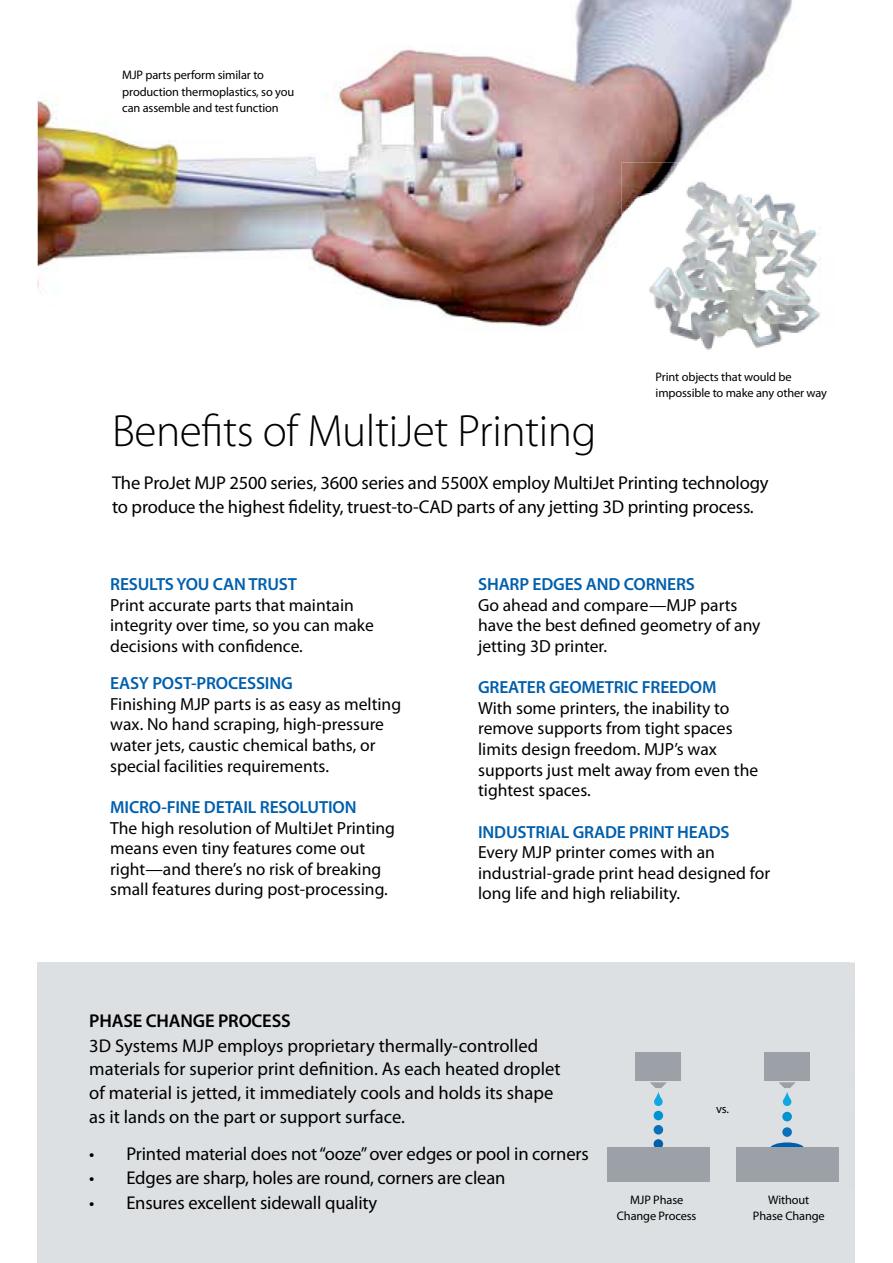
<style>
.page{position:relative;width:893px;height:1263px;background:#fff}
.page>*{position:absolute;margin:0;border:0;box-sizing:border-box;transform-origin:0 0}
.t1{font:300 45.45px "Myriad Pro";letter-spacing:-.01em;color:#000}
.t2{font:18.6px/23.7px "Myriad Pro";letter-spacing:-.01em;color:#000}
.t3{font:600 18.6px "Myriad Pro";letter-spacing:-.01em;color:#000}
.t4{font:17.55px/20.7px "Myriad Pro";color:#000}
.t5{font:600 17.55px "Myriad Pro";letter-spacing:-.01em;color:#005fad}
.t6{font:12.45px/16.5px "Myriad Pro";letter-spacing:-.01em;color:#000}
</style>
<div class="page">
<img style="left:38px;top:0;width:754px;height:328px">
<div style="left:38px;top:962px;width:817px;height:301px;background:#dde0e2"></div>
<div style="left:635px;top:1052px;width:46px;height:29px;background:#9ca1a8"></div>
<div style="left:653px;top:1111px;width:10px;height:9px;background:#0092d1;border-radius:50%"></div>
<div style="left:654px;top:1125px;width:9px;height:10px;background:#0971b9;border-radius:50%"></div>
<div style="left:653px;top:1139px;width:10px;height:10px;background:#005fad;border-radius:50%"></div>
<div style="left:770px;top:1142px;width:34px;height:13px;background:#005fad;border-radius:50%"></div>
<div style="left:607px;top:1147px;width:103px;height:34px;background:#9ca1a8"></div>
<div style="left:736px;top:1147px;width:102px;height:34px;background:#9ca1a8"></div>
<svg style="left:650px;top:1082px;width:17px;height:24px"></svg>
<div style="left:764px;top:1052px;width:46px;height:29px;background:#9ca1a8"></div>
<div style="left:782px;top:1112px;width:10px;height:9px;background:#0092d1;border-radius:50%"></div>
<div style="left:782px;top:1127px;width:10px;height:10px;background:#0971b9;border-radius:50%"></div>
<svg style="left:779px;top:1082px;width:17px;height:24px"></svg>
<img style="left:622px;top:162px;width:196px;height:188px">
<p class="t6" style="left:122px;top:68px;width:174px">MJP parts perform similar to production thermoplastics, so you can assemble and test function</p>
<p class="t6" style="left:655px;top:369px;width:173px">Print objects that would be impossible to make any other way</p>
<h1 class="t1" style="left:112px;top:413px;width:486px">Benefits of MultiJet Printing</h1>
<p class="t2" style="left:112px;top:472px;width:658px">The ProJet MJP 2500 series, 3600 series and 5500X employ MultiJet Printing technology to produce the highest fidelity, truest-to-CAD parts of any jetting 3D printing process.</p>
<p class="t5" style="left:110px;top:578px;width:188px">RESULTS YOU CAN TRUST</p>
<p class="t4" style="left:110px;top:596px;width:265px">Print accurate parts that maintain integrity over time, so you can make decisions with confidence.</p>
<p class="t5" style="left:110px;top:677px;width:184px">EASY POST-PROCESSING</p>
<p class="t4" style="left:110px;top:695px;width:292px">Finishing MJP parts is as easy as melting wax. No hand scraping, high-pressure water jets, caustic chemical baths, or special facilities requirements.</p>
<p class="t5" style="left:110px;top:800px;width:248px">MICRO-FINE DETAIL RESOLUTION</p>
<p class="t4" style="left:110px;top:818px;width:286px">The high resolution of MultiJet Printing means even tiny features come out right—and there’s no risk of breaking small features during post-processing.</p>
<p class="t5" style="left:478px;top:577px;width:218px">SHARP EDGES AND CORNERS</p>
<p class="t4" style="left:478px;top:596px;width:284px">Go ahead and compare—MJP parts have the best defined geometry of any jetting 3D printer.</p>
<p class="t5" style="left:478px;top:681px;width:240px">GREATER GEOMETRIC FREEDOM</p>
<p class="t4" style="left:478px;top:699px;width:282px">With some printers, the inability to remove supports from tight spaces limits design freedom. MJP’s wax supports just melt away from even the tightest spaces.</p>
<p class="t5" style="left:478px;top:825px;width:253px">INDUSTRIAL GRADE PRINT HEADS</p>
<p class="t4" style="left:478px;top:843px;width:293px">Every MJP printer comes with an industrial-grade print head designed for long life and high reliability.</p>
<p class="t3" style="left:89px;top:1014px;width:203px">PHASE CHANGE PROCESS</p>
<p class="t2" style="left:89px;top:1035px;width:473px">3D Systems MJP employs proprietary thermally-controlled materials for superior print definition. As each heated droplet of material is jetted, it immediately cools and holds its shape as it lands on the part or support surface.</p>
<p class="t2" style="left:89px;top:1143px;width:501px">• Printed material does not “ooze” over edges or pool in corners</p>
<p class="t2" style="left:89px;top:1167px;width:418px">• Edges are sharp, holes are round, corners are clean</p>
<p class="t2" style="left:89px;top:1192px;width:290px">• Ensures excellent sidewall quality</p>
<p class="t6" style="left:716px;top:1101px;width:14px">vs.</p>
<p class="t6" style="left:617px;top:1192px;width:81px;text-align:center">MJP Phase<br>Change Process</p>
<p class="t6" style="left:753px;top:1192px;width:73px;text-align:center">Without<br>Phase Change</p>
</div>
